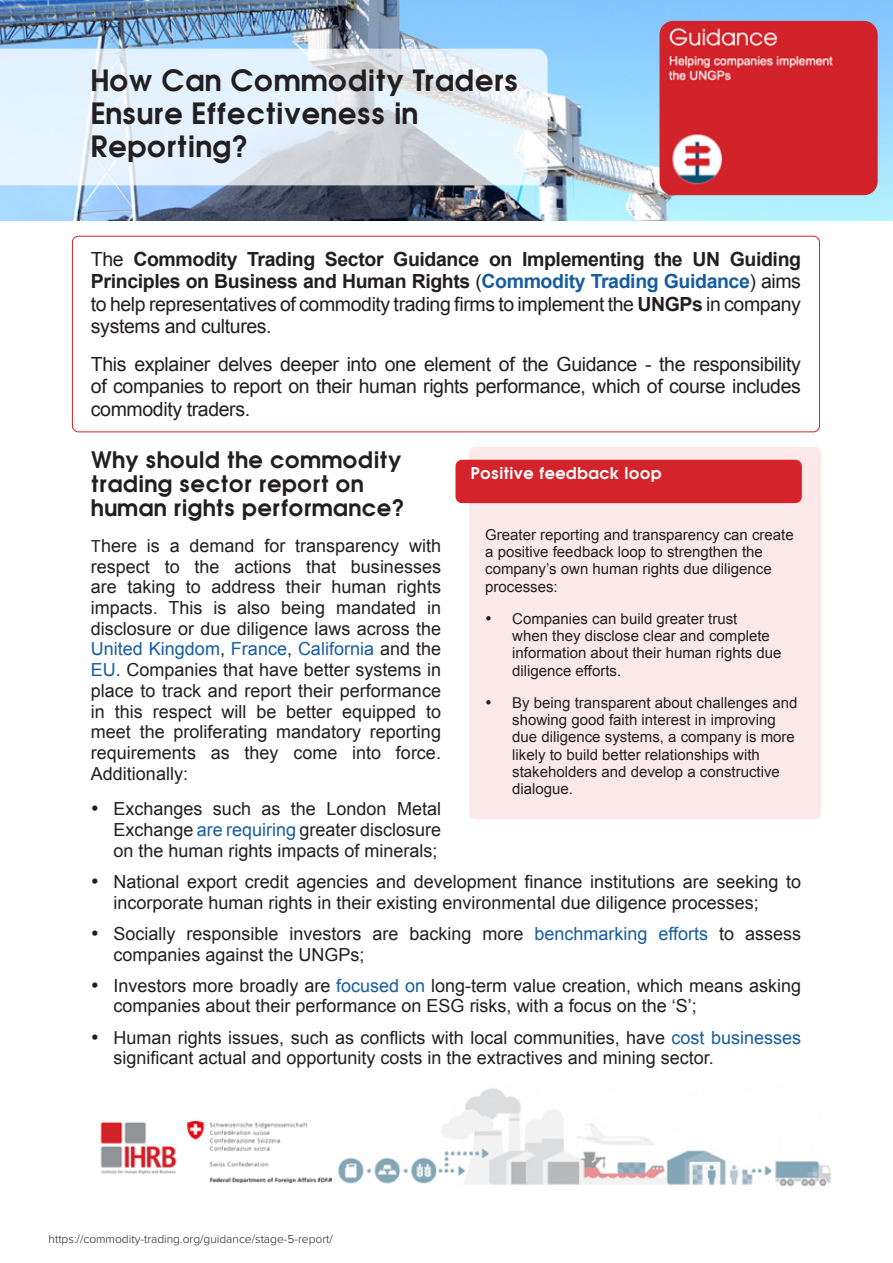
<style>
.page{position:relative;width:893px;height:1263px;background:#fff}
.page>*{position:absolute;margin:0;border:0;box-sizing:border-box;transform-origin:0 0}
.t1{font:700 27px/33px "Avant Garde";color:#231f20}
.t2{font:700 21px/24.2px "Avant Garde";color:#231f20}
.t3{font:19.5px/22.4px "Arial";letter-spacing:-.02em;color:#231f20;text-align:justify}
.t4{font:18px/20.7px "Arial";color:#231f20}
.t5{font:15px/17.2px "Arial";color:#231f20}
.t6{font:700 15px "Avant Garde";color:#fff}
.t7{font:300 12px "Proxima Nova";color:#231f20}
.s1{font-weight:700}
.s2{font-weight:700;color:#175d9e}
.s3{font-size:16.5px}
.s4{color:#175d9e}
</style>
<div class="page">
<img style="left:0;top:0;width:892px;height:220px">
<svg style="left:0;top:49px;width:548px;height:136px;background:#e0ebf4"></svg>
<img style="left:659px;top:21px;width:219px;height:174px">
<div style="left:72px;top:236px;width:748px;height:196px;border:1px solid #d1232a;border-radius:6px"></div>
<div style="left:469px;top:447px;width:352px;height:372px;background:#fbe9e9;border-radius:7px"></div>
<div style="left:455px;top:460px;width:347px;height:43px;background:#d4232a;border-radius:7px"></div>
<img style="left:338px;top:1088px;width:493px;height:98px">
<img style="left:188px;top:1121px;width:143px;height:62px">
<img style="left:100px;top:1121px;width:77px;height:54px">
<h1 class="t1" style="left:91px;top:63px;width:429px">How Can Commodity Traders<br>Ensure Effectiveness in<br>Reporting?</h1>
<p class="t3" style="left:91px;top:248px;width:712px">The <span class="s1">Commodity Trading Sector Guidance on Implementing the UN Guiding Principles on Business and Human Rights</span> (<span class="s2">Commodity Trading Guidance</span>) aims to help representatives of commodity trading firms to implement the <span class="s1">UNGPs</span> in company systems and cultures.</p>
<p class="t3" style="left:91px;top:353px;width:711px">This explainer delves deeper into one element of the Guidance - the responsibility of companies to report on their human rights performance, which of course includes commodity traders.</p>
<p class="t2" style="left:91px;top:447px;width:314px">Why should the commodity trading sector report on human rights performance?</p>
<p class="t4" style="left:91px;top:535px;width:352px;text-align:justify"><span class="s3">T</span>here is a demand for transparency with respect to the actions that businesses are taking to address their human rights impacts. This is also being mandated in disclosure or due diligence laws across the <span class="s4">United Kingdom</span>, <span class="s4">France</span>, <span class="s4">California</span> and the <span class="s4">EU</span>. Companies that have better systems in place to track and report their performance in this respect will be better equipped to meet the proliferating mandatory reporting requirements as they come into force.<br>Additionally:</p>
<p class="t4" style="left:113px;top:799px;width:329px;text-align:justify;text-indent:-22px">• Exchanges such as the London Metal Exchange <span class="s4">are requiring</span> greater disclosure on the human rights impacts of minerals;</p>
<p class="t4" style="left:113px;top:871px;width:689px;text-indent:-22px">• National export credit agencies and development finance institutions are seeking to incorporate human rights in their existing environmental due diligence processes;</p>
<p class="t4" style="left:113px;top:923px;width:689px;text-indent:-22px">• Socially responsible investors are backing more <span class="s4">benchmarking efforts</span> to assess companies against the UNGPs;</p>
<p class="t4" style="left:113px;top:975px;width:689px;text-indent:-22px">• Investors more broadly are <span class="s4">focused on</span> long-term value creation, which means asking companies about their performance on ESG risks, with a focus on the ‘S’;</p>
<p class="t4" style="left:113px;top:1027px;width:689px;text-indent:-23px">• Human rights issues, such as conflicts with local communities, have <span class="s4">cost businesses </span>significant actual and opportunity costs in the extractives and mining sector.</p>
<p class="t6" style="left:471px;top:463px;width:192px">Positive feedback loop</p>
<p class="t5" style="left:485px;top:526px;width:310px">Greater reporting and transparency can create a positive feedback loop to strengthen the company’s own human rights due diligence processes:</p>
<p class="t5" style="left:512px;top:610px;width:271px;text-indent:-27px">• Companies can build greater trust<br>when they disclose clear and complete information about their human rights due diligence efforts.</p>
<p class="t5" style="left:512px;top:694px;width:287px;text-indent:-27px">• By being transparent about challenges and showing good faith interest in improving due diligence systems, a company is more likely to build better relationships with stakeholders and develop a constructive dialogue.</p>
<p class="t7" style="left:49px;top:1230px;width:286px">https://commodity-trading.org/guidance/stage-5-report/</p>
</div>
